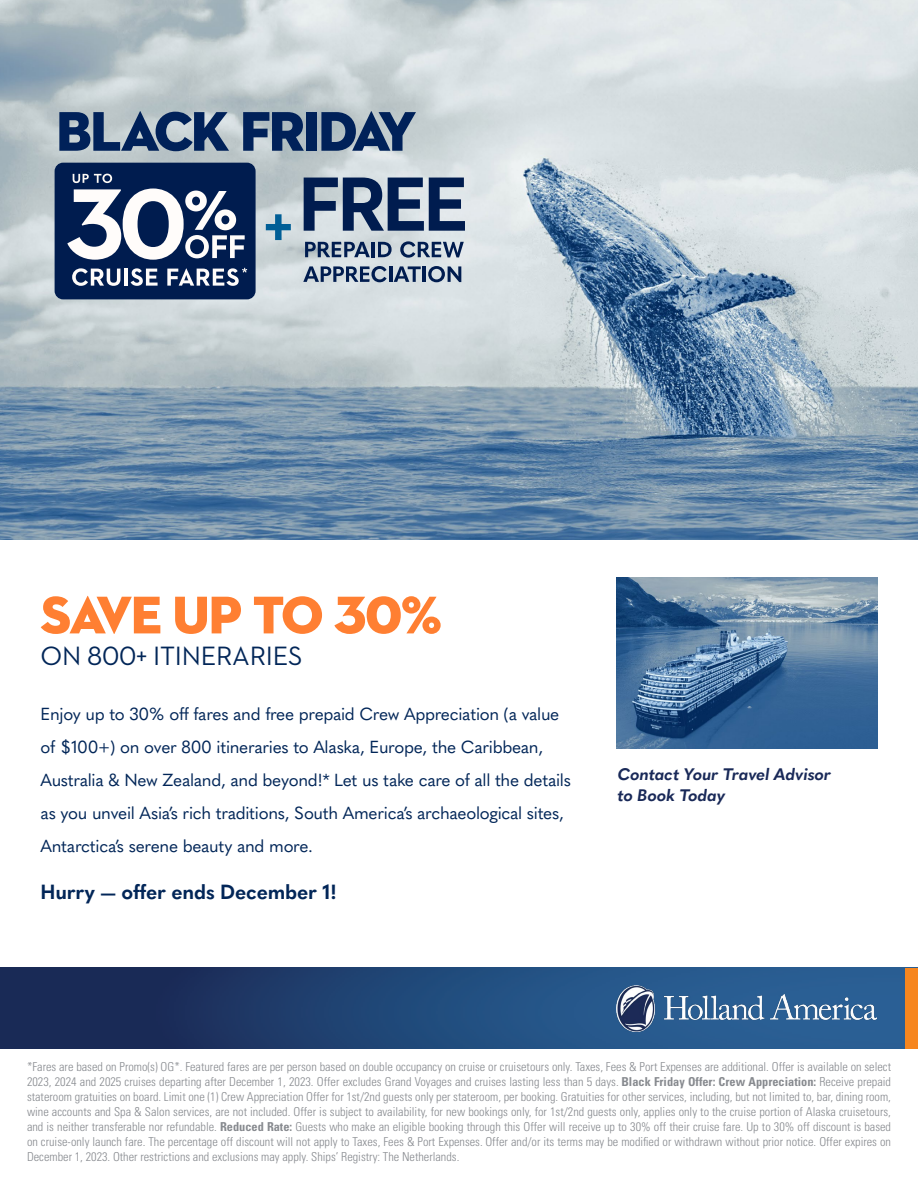
<style>
.page{position:relative;width:918px;height:1188px;background:#fff}
.page>*{position:absolute;margin:0;border:0;box-sizing:border-box;transform-origin:0 0}
.t1{font:54px "Neutraface 2 Display Titling";letter-spacing:-.03em;color:#ff7f32}
.t2{font:27px "Neutraface 2 Text";letter-spacing:-.01em;color:#022658}
.t3{font:700 20.25px "Quasimoda";letter-spacing:-.01em;color:#022658}
.t4{font:17.25px/33px "Quasimoda";letter-spacing:-.015em;color:#022658}
.t5{font:italic 700 16.5px/21px "Quasimoda";letter-spacing:-.01em;color:#192958}
.t6{font:300 condensed 12.3px/15px "Univers LT Std";color:#878a8f;text-align:justify}
.s1{font-weight:700}
</style>
<div class="page">
<img style="left:616px;top:577px;width:262px;height:172px">
<img style="left:0;top:968px;width:905px;height:81px">
<img style="left:616px;top:985px;width:260px;height:46px">
<div style="left:905px;top:968px;width:13px;height:81px;background:#f6861f"></div>
<img style="left:0;top:0;width:918px;height:540px">
<svg style="left:266px;top:214px;width:25px;height:26px"></svg>
<svg style="left:304px;top:178px;width:161px;height:53px;background:#5c708e"></svg>
<svg style="left:305px;top:242px;width:65px;height:15px"></svg>
<hr style="left:372px;top:242px;width:3px;height:15px;background:#001c4f">
<svg style="left:378px;top:242px;width:14px;height:15px"></svg>
<svg style="left:400px;top:241px;width:64px;height:17px"></svg>
<svg style="left:303px;top:266px;width:84px;height:16px"></svg>
<hr style="left:389px;top:266px;width:3px;height:16px;background:#001c4f">
<svg style="left:394px;top:266px;width:27px;height:16px"></svg>
<hr style="left:423px;top:266px;width:3px;height:16px;background:#001c4f">
<svg style="left:428px;top:266px;width:33px;height:16px"></svg>
<svg style="left:59px;top:111px;width:170px;height:40px;background:#576d8d"></svg>
<svg style="left:243px;top:112px;width:61px;height:39px;background:#3e587f"></svg>
<div style="left:306px;top:112px;width:11px;height:39px;background:#002159"></div>
<svg style="left:321px;top:111px;width:95px;height:40px;background:#4f6788"></svg>
<div style="left:55px;top:163px;width:201px;height:136px;background:#001c4f;border-radius:9px"></div>
<svg style="left:67px;top:189px;width:178px;height:71px"></svg>
<svg style="left:73px;top:174px;width:39px;height:9px"></svg>
<svg style="left:72px;top:268px;width:48px;height:18px"></svg>
<hr style="left:125px;top:269px;width:3px;height:17px;background:#fffcfa">
<svg style="left:131px;top:268px;width:27px;height:18px"></svg>
<svg style="left:167px;top:268px;width:80px;height:18px"></svg>
<h1 class="t1" style="left:40px;top:581px;width:403px">SAVE UP TO 30%</h1>
<h2 class="t2" style="left:40px;top:639px;width:263px">ON 800+ ITINERARIES</h2>
<p class="t4" style="left:40px;top:696px;width:532px">Enjoy up to 30% off fares and free prepaid Crew Appreciation (a value of $100+) on over 800 itineraries to Alaska, Europe, the Caribbean, Australia &amp; New Zealand, and beyond!* Let us take care of all the details as you unveil Asia’s rich traditions, South America’s archaeological sites, Antarctica’s serene beauty and more.</p>
<h3 class="t3" style="left:40px;top:876px;width:298px">Hurry — offer ends December 1!</h3>
<h3 class="t5" style="left:618px;top:762px;width:215px">Contact Your Travel Advisor to Book Today</h3>
<p class="t6" style="left:27px;top:1059px;width:866px">*Fares are based on Promo(s) OG*. Featured fares are per person based on double occupancy on cruise or cruisetours only. Taxes, Fees &amp; Port Expenses are additional. Offer is available on select 2023, 2024 and 2025 cruises departing after December 1, 2023. Offer excludes Grand Voyages and cruises lasting less than 5 days. <span class="s1">Black Friday Offer: Crew Appreciation:</span> Receive prepaid stateroom gratuities on board. Limit one (1) Crew Appreciation Offer for 1st/2nd guests only per stateroom, per booking. Gratuities for other services, including, but not limited to, bar, dining room, wine accounts and Spa &amp; Salon services, are not included. Offer is subject to availability, for new bookings only, for 1st/2nd guests only, applies only to the cruise portion of Alaska cruisetours, and is neither transferable nor refundable. <span class="s1">Reduced Rate:</span> Guests who make an eligible booking through this Offer will receive up to 30% off their cruise fare. Up to 30% off discount is based on cruise-only launch fare. The percentage off discount will not apply to Taxes, Fees &amp; Port Expenses. Offer and/or its terms may be modified or withdrawn without prior notice. Offer expires on December 1, 2023. Other restrictions and exclusions may apply. Ships’ Registry: The Netherlands.</p>
</div>
